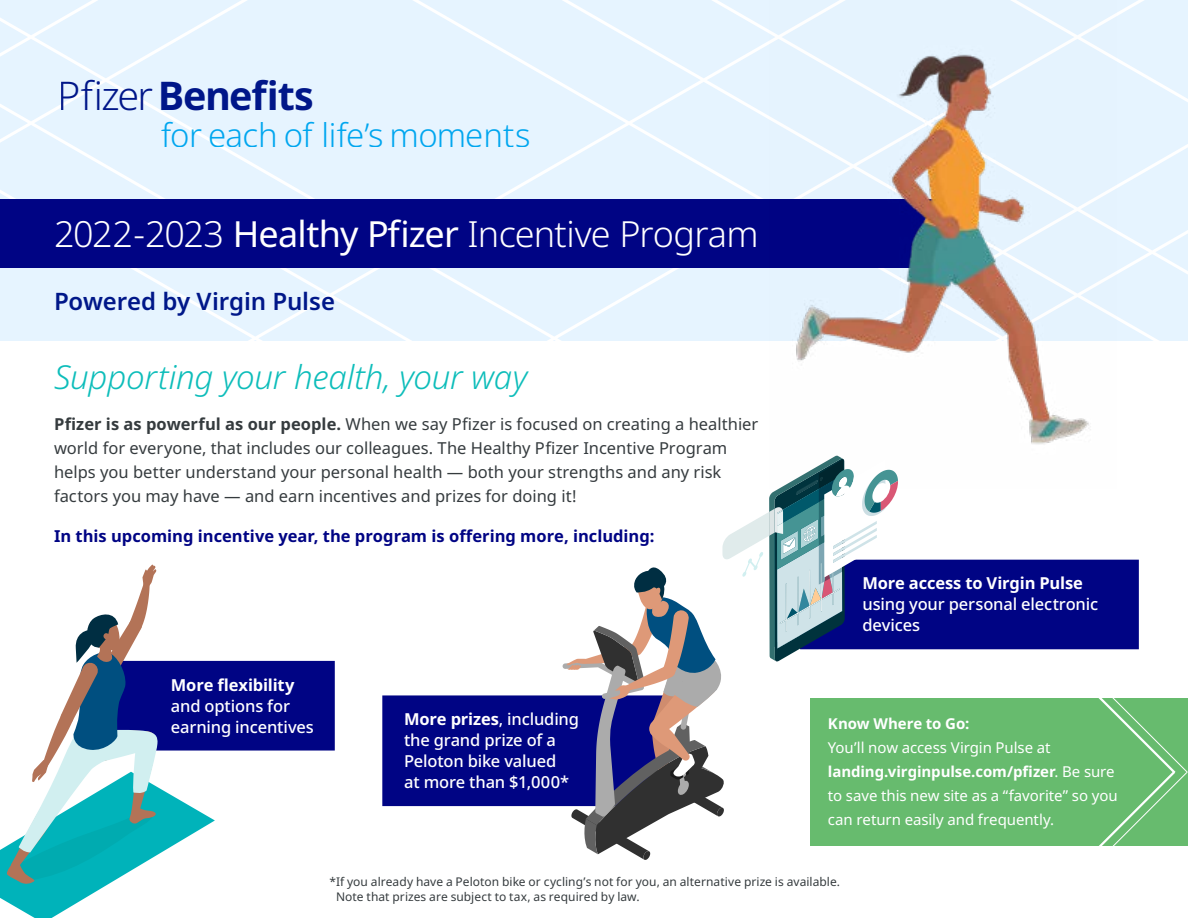
<style>
.page{position:relative;width:1188px;height:918px;background:#fff}
.page>*{position:absolute;margin:0;border:0;box-sizing:border-box;transform-origin:0 0}
.t1{font:700 39.45px "Noto Sans";letter-spacing:-.03em;color:#001789}
.t2{font:300 36px "Noto Sans";letter-spacing:-.02em;color:#fff}
.t3{font:italic 300 33px "Noto Sans";letter-spacing:-.01em;color:#0dbdba}
.t4{font:300 32.85px "Noto Sans";letter-spacing:-.02em;color:#00aeef}
.t5{font:600 24px "Noto Sans";letter-spacing:-.01em;color:#001789}
.t6{font:16.5px/24px "Noto Sans";color:#353b3e}
.t7{font:500 16.5px/21px "Noto Sans";letter-spacing:-.01em;color:#fff}
.t8{font:700 16.5px "Noto Sans";color:#000484}
.t9{font:700 16.5px "Noto Sans";letter-spacing:-.01em;color:#fff}
.t10{font:15px/24px "Noto Sans";letter-spacing:-.005em;color:#fff}
.t11{font:700 15px "Noto Sans";letter-spacing:-.005em;color:#fff}
.t12{font:12px/15px "Noto Sans";letter-spacing:.005em;color:#353b3e}
.s1{font-weight:300}
.s2{font-weight:400}
.s3{font-weight:700}
</style>
<div class="page">
<div style="left:0;top:0;width:1188px;height:341px;background:#e6f4ff"></div>
<div style="left:0;top:199px;width:964px;height:68px;background:#000484"></div>
<div style="left:89px;top:662px;width:245px;height:88px;background:#000484"></div>
<div style="left:88px;top:661px;width:247px;height:90px;border:2px solid #000484"></div>
<div style="left:383px;top:696px;width:281px;height:109px;background:#000484"></div>
<div style="left:382px;top:695px;width:283px;height:111px;border:2px solid #000484"></div>
<div style="left:801px;top:560px;width:337px;height:89px;background:#000484"></div>
<img style="left:770px;top:0;width:346px;height:456px">
<div style="left:810px;top:698px;width:378px;height:148px;background:#67bb6e"></div>
<svg style="left:1098px;top:698px;width:90px;height:148px"></svg>
<svg style="left:0;top:565px;width:215px;height:353px"></svg>
<svg style="left:563px;top:456px;width:335px;height:404px"></svg>
<h1 class="t1" style="left:58px;top:68px;width:257px"><span class="s1">Pfizer</span>Benefits</h1>
<h3 class="t4" style="left:161px;top:112px;width:371px">for each of life’s moments</h3>
<h2 class="t2" style="left:54px;top:214px;width:706px">2022-2023 <span class="s2">Healthy Pfizer</span> Incentive Program</h2>
<h3 class="t5" style="left:54px;top:287px;width:282px">Powered by Virgin Pulse</h3>
<h3 class="t3" style="left:54px;top:354px;width:475px">Supporting your health, your way</h3>
<p class="t6" style="left:54px;top:412px;width:706px"><span class="s3">Pfizer is as powerful as our people.</span> When we say Pfizer is focused on creating a healthier world for everyone, that includes our colleagues. The Healthy Pfizer Incentive Program helps you better understand your personal health — both your strengths and any risk factors you may have — and earn incentives and prizes for doing it!</p>
<p class="t8" style="left:54px;top:527px;width:602px">In this upcoming incentive year, the program is offering more, including:</p>
<p class="t9" style="left:171px;top:675px;width:125px">More flexibility</p>
<p class="t7" style="left:171px;top:695px;width:145px">and options for earning incentives</p>
<p class="t7" style="left:404px;top:709px;width:177px"><span class="s3">More prizes</span>, including the grand prize of a<br>Peloton bike valued<br>at more than $1,000*</p>
<p class="t9" style="left:862px;top:574px;width:222px">More access to Virgin Pulse</p>
<p class="t7" style="left:862px;top:594px;width:237px">using your personal electronic devices</p>
<p class="t11" style="left:828px;top:715px;width:143px">Know Where to Go:</p>
<p class="t10" style="left:828px;top:736px;width:291px">You’ll now access Virgin Pulse at <span class="s3">landing.virginpulse.com/pfizer</span>. Be sure to save this new site as a “favorite” so you can return easily and frequently.</p>
<p class="t12" style="left:336px;top:874px;width:506px;text-indent:-7px">*If you already have a Peloton bike or cycling’s not for you, an alternative prize is available.<br>Note that prizes are subject to tax, as required by law.</p>
</div>
